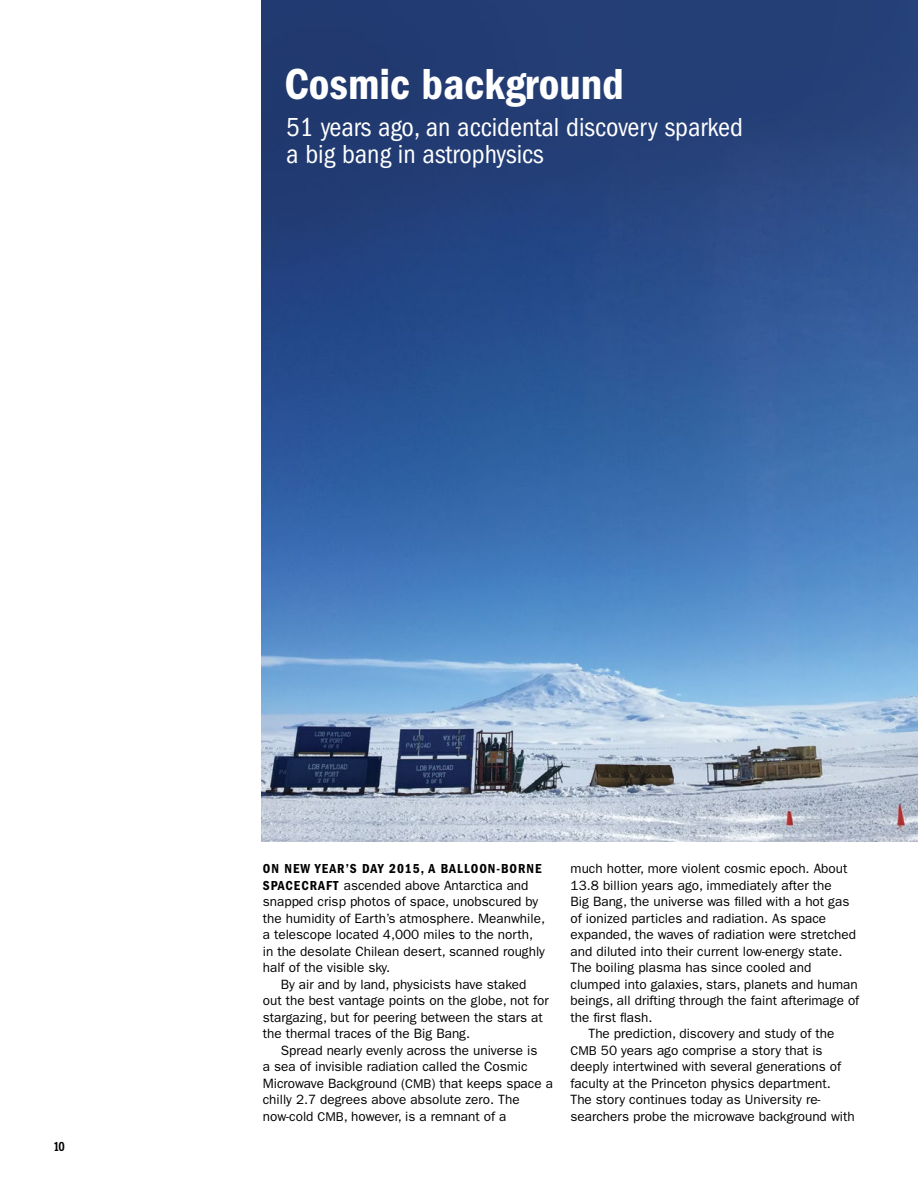
<style>
.page{position:relative;width:918px;height:1188px;background:#fff}
.page>*{position:absolute;margin:0;border:0;box-sizing:border-box;transform-origin:0 0}
.t1{font:45px "ITC Franklin Gothic Std Dm Cd";color:#fff}
.t2{font:condensed 27px/27px "ITC Franklin Gothic Std";color:#fff}
.t3{font:13.5px/16.5px "ITC Franklin Gothic Std";color:#000}
.t4{font:13.5px "ITC Franklin Gothic Std Dm Cd";letter-spacing:.075em;color:#000}
.t5{font:600 13.5px "Info Disp";color:#000}
.s1{font-family:"ITC Franklin Gothic Std Dm Cd"}
.s2{font-size:12.75px}
</style>
<div class="page">
<img style="left:261px;top:0;width:657px;height:842px">
<h1 class="t1" style="left:284px;top:59px;width:341px">Cosmic background</h1>
<h2 class="t2" style="left:286px;top:113px;width:458px">51 years ago, an accidental discovery sparked a big bang in astrophysics</h2>
<p class="t5" style="left:54px;top:1139px;width:13px">10</p>
<p class="t4" style="left:263px;top:861px;width:280px">ON NEW YEAR’S DAY 2015, A BALLOON-BORNE</p>
<p class="t3" style="left:263px;top:877px;width:284px"><span class="s1">SPACECRAFT</span> ascended above Antarctica and snapped crisp photos of space, unobscured by the humidity of Earth’s atmosphere. Meanwhile, a telescope located 4,000 miles to the north, in the desolate Chilean desert, scanned roughly half of the visible sky.</p>
<p class="t3" style="left:263px;top:976px;width:288px;text-indent:18px">By air and by land, physicists have staked<br>out the best vantage points on the globe, not for stargazing, but for peering between the stars at the thermal traces of the Big Bang.</p>
<p class="t3" style="left:263px;top:1042px;width:292px;text-indent:18px">Spread nearly evenly across the universe is<br>a sea of invisible radiation called the Cosmic Microwave Background (<span class="s2">CMB</span>) that keeps space a chilly 2.7 degrees above absolute zero. The now-cold <span class="s2">CMB</span>, however, is a remnant of a</p>
<p class="t3" style="left:571px;top:861px;width:278px">much hotter, more violent cosmic epoch. About</p>
<p class="t3" style="left:571px;top:877px;width:263px">13.8 billion years ago, immediately after the</p>
<p class="t3" style="left:571px;top:894px;width:280px">Big Bang, the universe was filled with a hot gas</p>
<p class="t3" style="left:571px;top:910px;width:257px">of ionized particles and radiation. As space</p>
<p class="t3" style="left:571px;top:927px;width:287px">expanded, the waves of radiation were stretched</p>
<p class="t3" style="left:571px;top:943px;width:273px">and diluted into their current low-energy state.</p>
<p class="t3" style="left:571px;top:960px;width:242px">The boiling plasma has since cooled and</p>
<p class="t3" style="left:571px;top:976px;width:289px">clumped into galaxies, stars, planets and human</p>
<p class="t3" style="left:571px;top:993px;width:290px">beings, all drifting through the faint afterimage of</p>
<p class="t3" style="left:571px;top:1009px;width:84px">the first flash.</p>
<p class="t3" style="left:589px;top:1026px;width:247px">The prediction, discovery and study of the</p>
<p class="t3" style="left:571px;top:1042px;width:254px"><span class="s2">CMB</span> 50 years ago comprise a story that is</p>
<p class="t3" style="left:571px;top:1059px;width:272px">deeply intertwined with several generations of</p>
<p class="t3" style="left:571px;top:1075px;width:262px">faculty at the Princeton physics department.</p>
<p class="t3" style="left:571px;top:1092px;width:252px">The story continues today as University re-</p>
<p class="t3" style="left:571px;top:1108px;width:286px">searchers probe the microwave background with</p>
</div>
